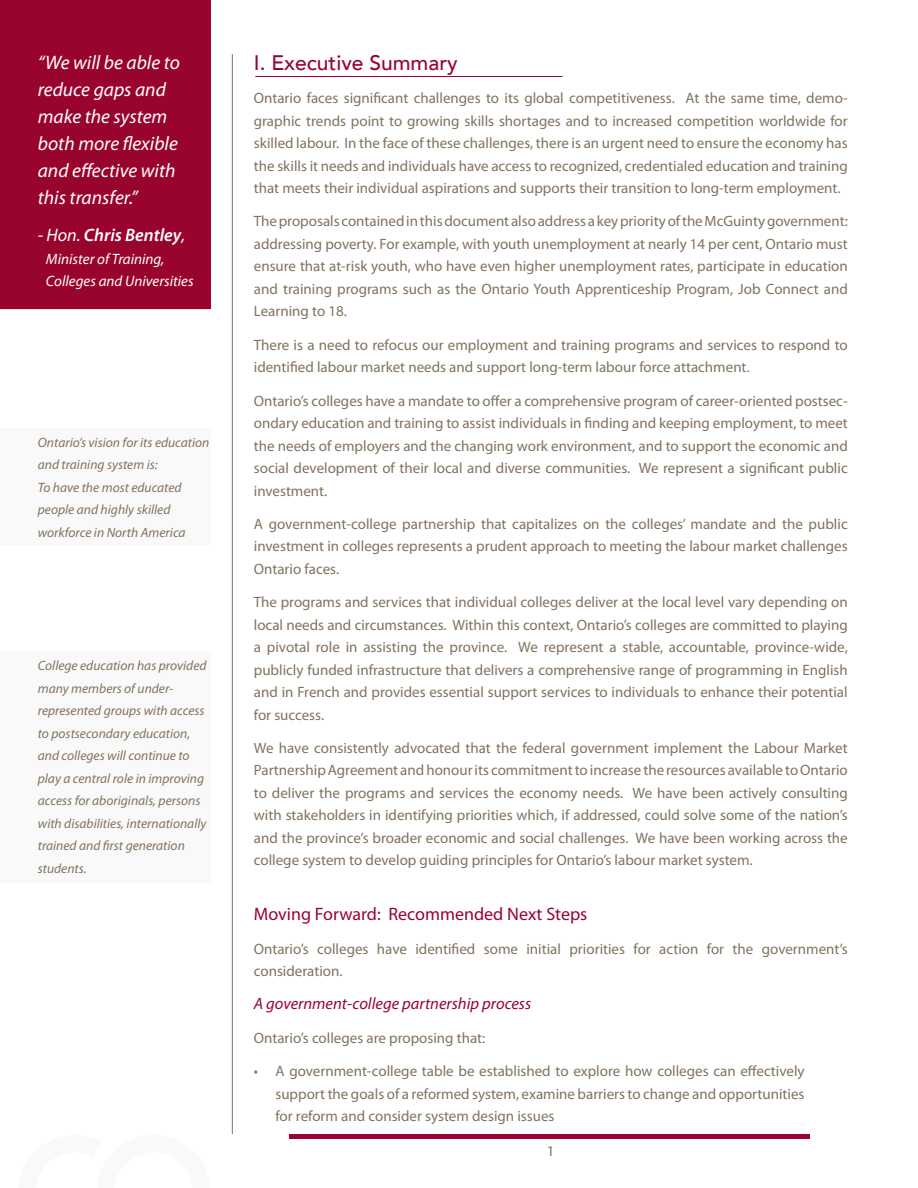
<style>
.page{position:relative;width:918px;height:1188px;background:#fff}
.page>*{position:absolute;margin:0;border:0;box-sizing:border-box;transform-origin:0 0}
.t1{font:500 21px "Avenir LT";color:#99042e}
.t2{font:italic 19.5px/27px "Myriad Pro";color:#fff}
.t3{font:18px "Myriad Pro";color:#99042e}
.t4{font:italic 600 18px "Myriad Pro";color:#fff}
.t5{font:italic 16.5px "Myriad Pro";color:#99042e}
.t6{font:15px/22.5px "Myriad Pro";color:#81725e;text-align:justify}
.t7{font:italic 15px/22.5px "Myriad Pro";color:#fff}
.t8{font:italic 13.5px/22.5px "Myriad Pro";color:#81725e}
.s1{font-weight:400}
</style>
<div class="page">
<div style="left:0;top:651px;width:211px;height:232px;background:#faf9f9"></div>
<div style="left:0;top:0;width:211px;height:309px;background:#99042e"></div>
<hr style="left:255px;top:76px;width:307px;height:1px;background:#99042e">
<div style="left:0;top:428px;width:211px;height:117px;background:#faf9f9"></div>
<hr style="left:232px;top:54px;width:1px;height:1080px;background:#81725e">
<hr style="left:290px;top:1134px;width:520px;height:4px;background:#99042e">
<h2 class="t2" style="left:38px;top:48px;width:144px">“We will be able to reduce gaps and make the system both more flexible and effective with this transfer.”</h2>
<p class="t4" style="left:38px;top:224px;width:149px"><span class="s1">- Hon.</span> Chris Bentley<span class="s1">,</span></p>
<p class="t7" style="left:46px;top:247px;width:149px">Minister of Training,<br>Colleges and Universities</p>
<p class="t8" style="left:38px;top:431px;width:173px">Ontario’s vision for its education and training system is:<br>To have the most educated people and highly skilled workforce in North America</p>
<p class="t8" style="left:38px;top:654px;width:170px">College education has provided many members of under&shy;represented groups with access to postsecondary education, and colleges will continue to play a central role in improving access for aboriginals, persons with disabilities, internationally trained and first generation students.</p>
<h1 class="t1" style="left:254px;top:50px;width:205px">I. Executive Summary</h1>
<p class="t6" style="left:254px;top:87px;width:595px">Ontario faces significant challenges to its global competitiveness. At the same time, demo&shy;graphic trends point to growing skills shortages and to increased competition worldwide for skilled labour. In the face of these challenges, there is an urgent need to ensure the economy has the skills it needs and individuals have access to recognized, credentialed education and training that meets their individual aspirations and supports their transition to long-term employment.</p>
<p class="t6" style="left:254px;top:210px;width:595px">The proposals contained in this document also address a key priority of the McGuinty government: addressing poverty. For example, with youth unemployment at nearly 14 per cent, Ontario must ensure that at-risk youth, who have even higher unemployment rates, participate in education and training programs such as the Ontario Youth Apprenticeship Program, Job Connect and Learning to 18.</p>
<p class="t6" style="left:254px;top:333px;width:595px">There is a need to refocus our employment and training programs and services to respond to identified labour market needs and support long-term labour force attachment.</p>
<p class="t6" style="left:254px;top:389px;width:596px">Ontario’s colleges have a mandate to offer a comprehensive program of career-oriented postsec&shy;ondary education and training to assist individuals in finding and keeping employment, to meet the needs of employers and the changing work environment, and to support the economic and social development of their local and diverse communities. We represent a significant public investment.</p>
<p class="t6" style="left:254px;top:512px;width:595px">A government-college partnership that capitalizes on the colleges’ mandate and the public investment in colleges represents a prudent approach to meeting the labour market challenges Ontario faces.</p>
<p class="t6" style="left:254px;top:591px;width:596px">The programs and services that individual colleges deliver at the local level vary depending on local needs and circumstances. Within this context, Ontario’s colleges are committed to playing a pivotal role in assisting the province. We represent a stable, accountable, province-wide, publicly funded infrastructure that delivers a comprehensive range of programming in English and in French and provides essential support services to individuals to enhance their potential for success.</p>
<p class="t6" style="left:254px;top:736px;width:596px">We have consistently advocated that the federal government implement the Labour Market Partnership Agreement and honour its commitment to increase the resources available to Ontario to deliver the programs and services the economy needs. We have been actively consulting with stakeholders in identifying priorities which, if addressed, could solve some of the nation’s and the province’s broader economic and social challenges. We have been working across the college system to develop guiding principles for Ontario’s labour market system.</p>
<p class="t3" style="left:254px;top:903px;width:335px">Moving Forward: Recommended Next Steps</p>
<p class="t6" style="left:254px;top:937px;width:595px">Ontario’s colleges have identified some initial priorities for action for the government’s consideration.</p>
<p class="t5" style="left:254px;top:994px;width:279px">A government-college partnership process</p>
<p class="t6" style="left:254px;top:1026px;width:233px">Ontario’s colleges are proposing that:</p>
<p class="t6" style="left:275px;top:1060px;width:531px">A government-college table be established to explore how colleges can effectively support the goals of a reformed system, examine barriers to change and opportunities for reform and consider system design issues</p>
<p class="t6" style="left:254px;top:1060px;width:6px">•</p>
<p class="t6" style="left:547px;top:1139px;width:9px">1</p>
</div>
